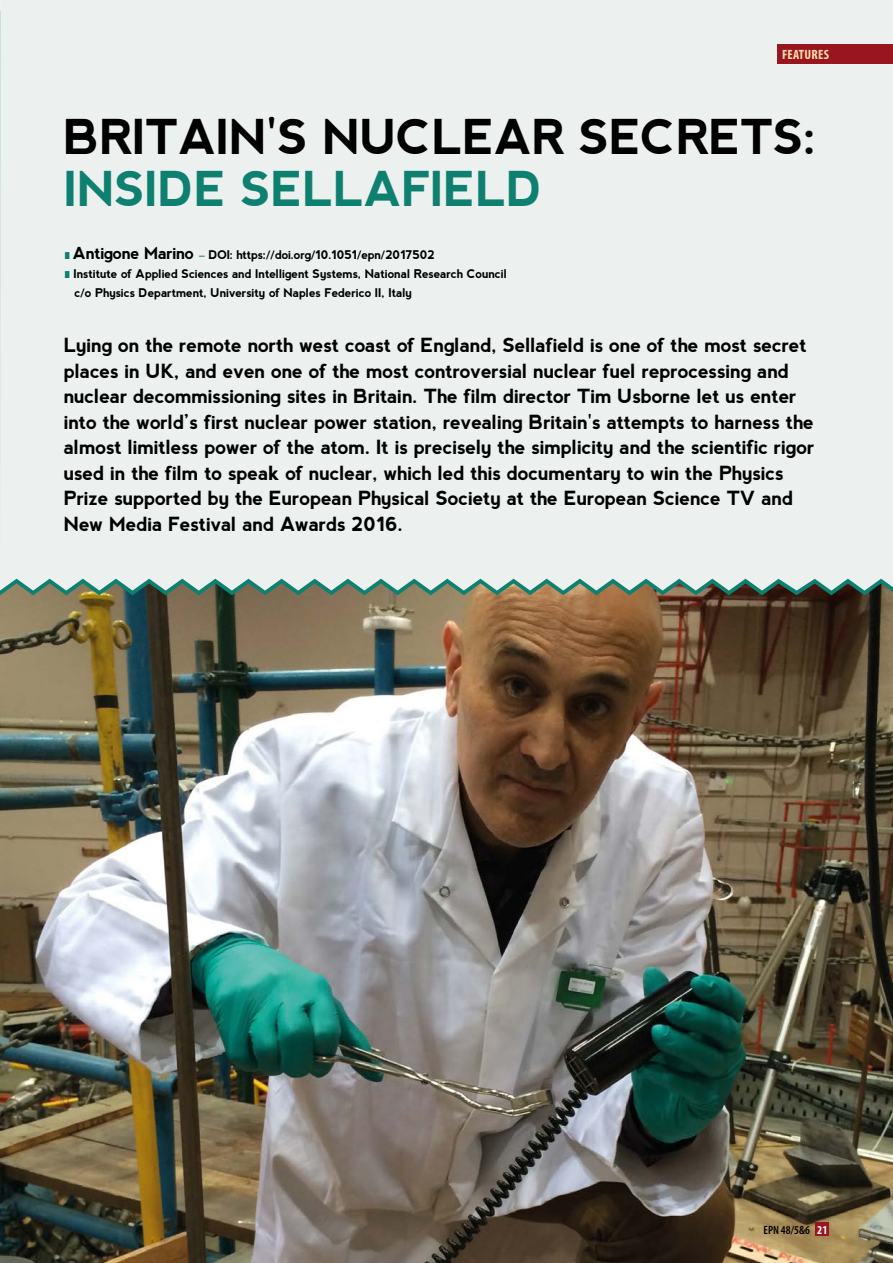
<style>
.page{position:relative;width:893px;height:1263px;background:#fff}
.page>*{position:absolute;margin:0;border:0;box-sizing:border-box;transform-origin:0 0}
.t1{font:700 48px "nevis";letter-spacing:-.015em;color:#000}
.t2{font:700 48px "nevis";letter-spacing:-.015em;color:#0e806f}
.t3{font:700 19.5px/25.5px "nevis";letter-spacing:-.015em;color:#000}
.t4{font:700 condensed 13.5px "Myriad Pro";letter-spacing:.02em;color:#fedea9}
.t5{font:700 12px "nevis";letter-spacing:-.015em;color:#000}
.t6{font:600 condensed 12px "Myriad Pro";color:#000}
.s1{font-family:"Myriad Pro";font-weight:900;font-size:9.75px;color:#0e806f}
.s2{font-size:16.5px}
.s3{color:#0e806f}
.s4{font-weight:700;color:#fff}
</style>
<div class="page">
<img style="left:0;top:595px;width:893px;height:668px">
<div style="left:0;top:0;width:893px;height:591px;background:#ecf1f0"></div>
<div style="left:816px;top:1222px;width:13px;height:14px;background:#991620"></div>
<div style="left:777px;top:45px;width:116px;height:19px;background:#991620"></div>
<p class="t4" style="left:782px;top:47px;width:49px">FEATURES</p>
<h1 class="t1" style="left:64px;top:110px;width:755px">BRITAIN'S NUCLEAR SECRETS:</h1>
<h1 class="t2" style="left:64px;top:162px;width:481px">INSIDE SELLAFIELD</h1>
<p class="t5" style="left:64px;top:248px;width:373px"><span class="s1">l</span><span class="s2">Antigone Marino</span> <span class="s3">–</span> DOI: https://doi.org/10.1051/epn/2017502</p>
<p class="t5" style="left:64px;top:267px;width:445px"><span class="s1">l</span>Institute of Applied Sciences and Intelligent Systems, National Research Council</p>
<p class="t5" style="left:74px;top:286px;width:339px">c/o Physics Department, University of Naples Federico II, Italy</p>
<p class="t3" style="left:64px;top:333px;width:752px">Lying on the remote north west coast of England, Sellafield is one of the most secret places in UK, and even one of the most controversial nuclear fuel reprocessing and nuclear decommissioning sites in Britain. The film director Tim Usborne let us enter into the world’s first nuclear power station, revealing Britain's attempts to harness the almost limitless power of the atom. It is precisely the simplicity and the scientific rigor used in the film to speak of nuclear, which led this documentary to win the Physics Prize supported by the European Physical Society at the European Science TV and New Media Festival and Awards 2016.</p>
<p class="t6" style="left:763px;top:1223px;width:66px">EPN 48/5&amp;6 <span class="s4">21</span></p>
</div>
